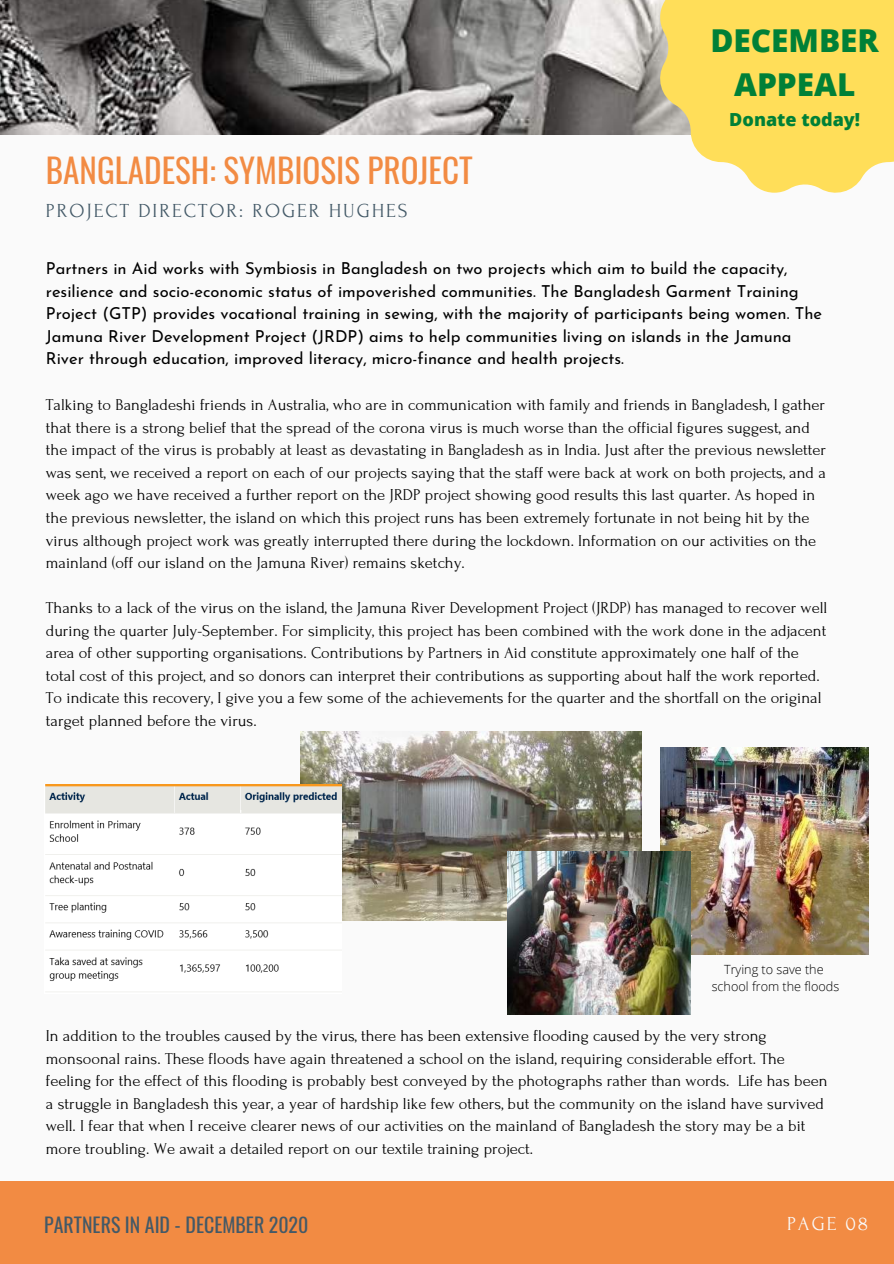
<style>
.page{position:relative;width:894px;height:1264px;background:#fff}
.page>*{position:absolute;margin:0;border:0;box-sizing:border-box;transform-origin:0 0}
.t1{font:33.15px "Oswald";color:#f28b43}
.t2{font:800 31.5px/44px "Open Sans";color:#008037;text-align:center}
.t3{font:19.8px "Forum";letter-spacing:.1em;color:#435967}
.t4{font:19.8px "Oswald";color:#435967}
.t5{font:19.8px "Forum";letter-spacing:.1em;color:#fafafa}
.t6{font:800 18px "Open Sans";color:#008037}
.t7{font:16.5px/22.5px "Forum";color:#000}
.t8{font:16.5px/22.5px "Josefin Sans";color:#000}
.t9{font:300 12.6px/16.8px "Open Sans";color:#000;text-align:center}
</style>
<div class="page">
<div style="left:0;top:0;width:893px;height:1263px;background:#fafafa"></div>
<div style="left:0;top:1181px;width:893px;height:82px;background:#f28b43"></div>
<img style="left:0;top:0;width:660px;height:134px">
<svg style="left:660px;top:0;width:233px;height:193px;background:#fce06d"></svg>
<img style="left:660px;top:747px;width:208px;height:207px">
<img style="left:301px;top:731px;width:340px;height:189px">
<img style="left:45px;top:784px;width:297px;height:197px">
<img style="left:507px;top:851px;width:183px;height:163px">
<h2 class="t2" style="left:710px;top:18px;width:170px">DECEMBER<br>APPEAL</h2>
<p class="t6" style="left:729px;top:106px;width:132px">Donate today!</p>
<h1 class="t1" style="left:46px;top:145px;width:428px">BANGLADESH: SYMBIOSIS PROJECT</h1>
<p class="t3" style="left:46px;top:200px;width:363px">PROJECT DIRECTOR: ROGER HUGHES</p>
<p class="t8" style="left:46px;top:259px;width:777px">Partners in Aid works with Symbiosis in Bangladesh on two projects which aim to build the capacity, resilience and socio-economic status of impoverished communities. The Bangladesh Garment Training Project (GTP) provides vocational training in sewing, with the majority of participants being women. The Jamuna River Development Project (JRDP) aims to help communities living on islands in the Jamuna River through education, improved literacy, micro-finance and health projects.</p>
<p class="t7" style="left:46px;top:394px;width:781px">Talking to Bangladeshi friends in Australia, who are in communication with family and friends in Bangladesh, I gather that there is a strong belief that the spread of the corona virus is much worse than the official figures suggest, and the impact of the virus is probably at least as devastating in Bangladesh as in India. Just after the previous newsletter was sent, we received a report on each of our projects saying that the staff were back at work on both projects, and a week ago we have received a further report on the JRDP project showing good results this last quarter. As hoped in the previous newsletter, the island on which this project runs has been extremely fortunate in not being hit by the virus although project work was greatly interrupted there during the lockdown. Information on our activities on the mainland (off our island on the Jamuna River) remains sketchy.</p>
<p class="t7" style="left:46px;top:597px;width:782px">Thanks to a lack of the virus on the island, the Jamuna River Development Project (JRDP) has managed to recover well during the quarter July-September. For simplicity, this project has been combined with the work done in the adjacent area of other supporting organisations. Contributions by Partners in Aid constitute approximately one half of the total cost of this project, and so donors can interpret their contributions as supporting about half the work reported.<br>To indicate this recovery, I give you a few some of the achievements for the quarter and the shortfall on the original target planned before the virus.</p>
<p class="t9" style="left:711px;top:960px;width:129px">Trying to save the school from the floods</p>
<p class="t7" style="left:46px;top:1024px;width:782px">In addition to the troubles caused by the virus, there has been extensive flooding caused by the very strong monsoonal rains. These floods have again threatened a school on the island, requiring considerable effort. The feeling for the effect of this flooding is probably best conveyed by the photographs rather than words. Life has been a struggle in Bangladesh this year, a year of hardship like few others, but the community on the island have survived well. I fear that when I receive clearer news of our activities on the mainland of Bangladesh the story may be a bit more troubling. We await a detailed report on our textile training project.</p>
<p class="t4" style="left:44px;top:1209px;width:265px">PARTNERS IN AID - DECEMBER 2020</p>
<p class="t5" style="left:786px;top:1212px;width:82px">PAGE 08</p>
</div>
